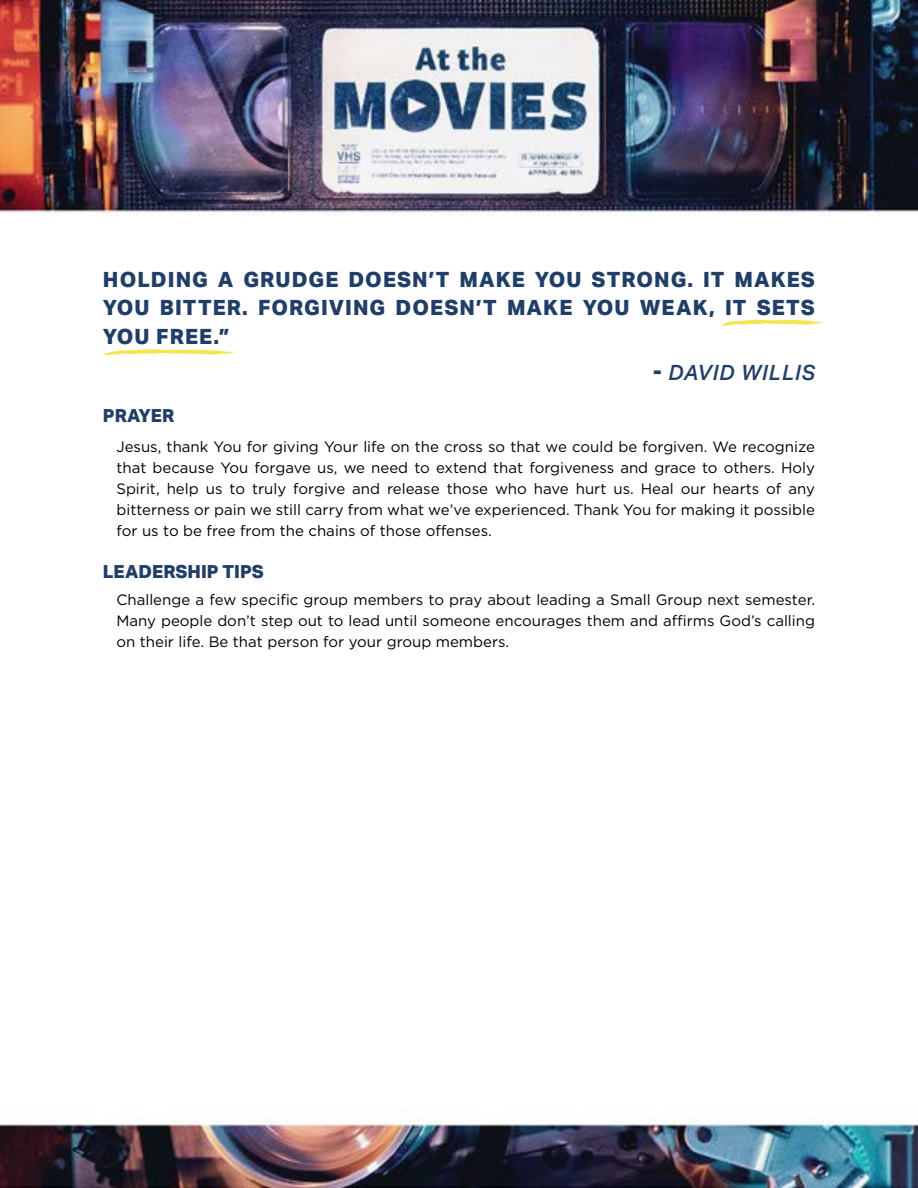
<style>
.page{position:relative;width:918px;height:1188px;background:#fff}
.page>*{position:absolute;margin:0;border:0;box-sizing:border-box;transform-origin:0 0}
.t1{font:800 21px/28.5px "Aktiv Grotesk";letter-spacing:.05em;color:#213e67;text-align:justify}
.t2{font:italic 500 21px "Aktiv Grotesk";letter-spacing:.05em;color:#213e67}
.t3{font:800 18px "Aktiv Grotesk";color:#213e67}
.t4{font:15px/21px "Gotham";color:#000;text-align:justify}
.s1{font-weight:800;font-style:normal}
</style>
<div class="page">
<img style="left:0;top:0;width:918px;height:1188px">
<svg style="left:721px;top:319px;width:102px;height:7px"></svg>
<svg style="left:103px;top:349px;width:131px;height:6px"></svg>
<h1 class="t1" style="left:103px;top:265px;width:714px">HOLDING A GRUDGE DOESN’T MAKE YOU STRONG. IT MAKES YOU BITTER. FORGIVING DOESN’T MAKE YOU WEAK, IT SETS YOU FREE.”</h1>
<h1 class="t2" style="left:653px;top:360px;width:163px"><span class="s1">-</span> DAVID WILLIS</h1>
<p class="t3" style="left:103px;top:405px;width:73px">PRAYER</p>
<p class="t4" style="left:116px;top:436px;width:700px">Jesus, thank You for giving Your life on the cross so that we could be forgiven. We recognize that because You forgave us, we need to extend that forgiveness and grace to others. Holy Spirit, help us to truly forgive and release those who have hurt us. Heal our hearts of any bitterness or pain we still carry from what we’ve experienced. Thank You for making it possible for us to be free from the chains of those offenses.</p>
<p class="t3" style="left:103px;top:561px;width:163px">LEADERSHIP TIPS</p>
<p class="t4" style="left:116px;top:589px;width:700px">Challenge a few specific group members to pray about leading a Small Group next semester.<br>Many people don’t step out to lead until someone encourages them and affirms God’s calling on their life. Be that person for your group members.</p>
</div>
